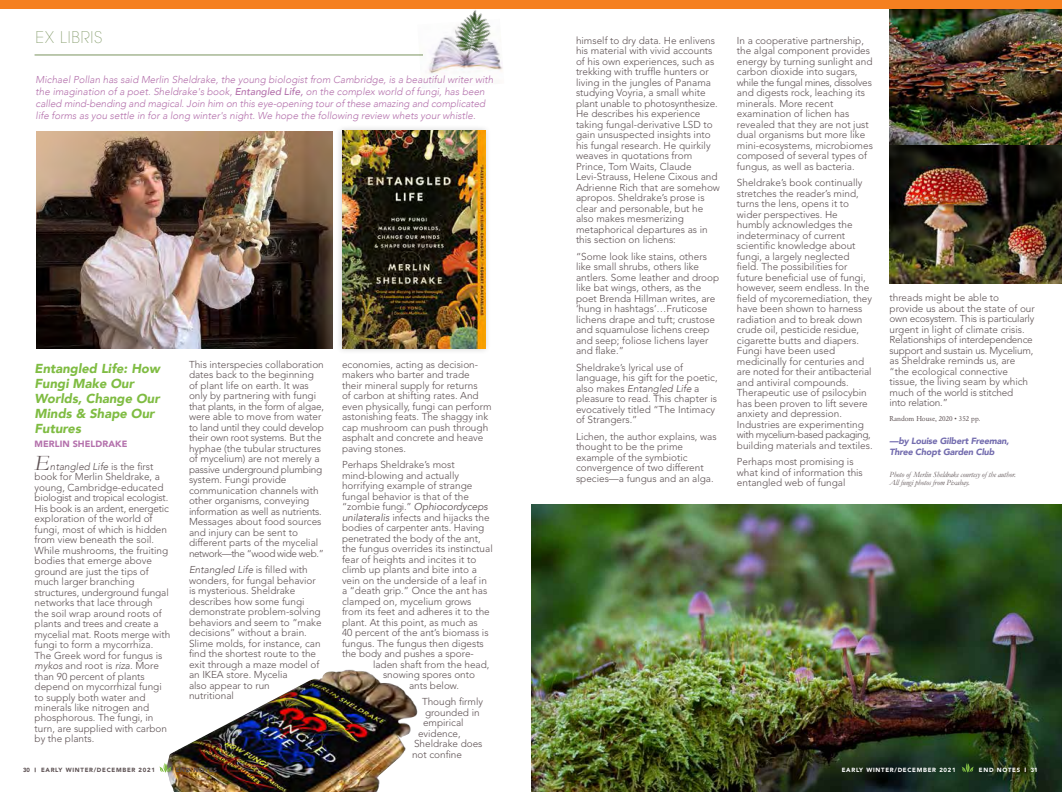
<style>
.page{position:relative;width:1062px;height:792px;background:#fff}
.page>*{position:absolute;margin:0;border:0;box-sizing:border-box;transform-origin:0 0}
.t1{font:200 16px "Avant Garde";letter-spacing:.05em;color:#7a935e}
.t2{font:italic 900 13px/15px "Avenir";color:#7fbc42}
.t3{font:300 10px/10.5px "Avenir";color:#5d5153}
.t4{font:italic 300 10px/12px "Avenir";color:#b471ac}
.t5{font:italic 900 9px/11px "Avenir";letter-spacing:-.02em;color:#736cae}
.t6{font:900 9px "Avenir";letter-spacing:.01em;color:#b471ac}
.t7{font:italic 8px/8px "Garamond";letter-spacing:-.01em;color:#5d5153}
.t8{font:7px "Garamond BE";color:#5d5153}
.t9{font:900 6px "Avenir";letter-spacing:.12em;color:#5d5153}
.t10{font:900 6px "Avenir";letter-spacing:.12em;color:#fff}
.s1{font-weight:500}
.s2{font-family:"Garamond";font-weight:400;font-style:italic;font-size:22px}
.s3{font-style:italic}
.s4{font-weight:400;font-style:italic}
</style>
<div class="page">
<hr style="left:35px;top:55px;width:388px;height:1px;background:#7a935e">
<img style="left:417px;top:37px;width:86px;height:38px">
<img style="left:444px;top:10px;width:59px;height:56px">
<div style="left:0;top:0;width:531px;height:9px;background:#f58020"></div>
<div style="left:336px;top:124px;width:156px;height:230px;background:#000;opacity:.19"></div>
<img style="left:342px;top:131px;width:143px;height:217px">
<img style="left:890px;top:145px;width:172px;height:139px">
<img style="left:531px;top:504px;width:531px;height:288px">
<img style="left:890px;top:9px;width:172px;height:136px">
<img style="left:36px;top:132px;width:297px;height:216px">
<img style="left:167px;top:670px;width:251px;height:122px">
<div style="left:531px;top:0;width:531px;height:9px;background:#f58020"></div>
<svg style="left:961px;top:762px;width:13px;height:11px"></svg>
<svg style="left:159px;top:762px;width:13px;height:11px"></svg>
<h1 class="t1" style="left:36px;top:27px;width:68px">EX LIBRIS</h1>
<p class="t4" style="left:36px;top:74px;width:459px">Michael Pollan has said Merlin Sheldrake, the young biologist from Cambridge, is a beautiful writer with the imagination of a poet. Sheldrake's book, <span class="s1">Entangled Life,</span> on the complex world of fungi, has been called mind-bending and magical. Join him on this eye-opening tour of these amazing and complicated life forms as you settle in for a long winter's night. We hope the following review whets your whistle.</p>
<h2 class="t2" style="left:35px;top:361px;width:127px">Entangled Life: How<br>Fungi Make Our<br>Worlds, Change Our<br>Minds &amp; Shape Our<br>Futures</h2>
<p class="t6" style="left:35px;top:438px;width:94px">MERLIN SHELDRAKE</p>
<p class="t3" style="left:35px;top:461px;width:137px"><span class="s2">E</span><span class="s3">ntangled Life</span> is the first book for Merlin Sheldrake, a young, Cambridge-educated biologist and tropical ecologist.<br>His book is an ardent, energetic exploration of the world of fungi, most of which is hidden from view beneath the soil.<br>While mushrooms, the fruiting bodies that emerge above ground are just the tips of much larger branching structures, underground fungal networks that lace through<br>the soil wrap around roots of plants and trees and create a mycelial mat. Roots merge with fungi to form a mycorrhiza.<br>The Greek word for fungus is <span class="s3">mykos</span> and root is <span class="s3">riza.</span> More than 90 percent of plants depend on mycorrhizal fungi to supply both water and minerals like nitrogen and phosphorous. The fungi, in turn, are supplied with carbon by the plants.</p>
<p class="t3" style="left:189px;top:359px;width:136px">This interspecies collaboration dates back to the beginning of plant life on earth. It was only by partnering with fungi that plants, in the form of algae, were able to move from water to land until they could develop their own root systems. But the hyphae (the tubular structures of mycelium) are not merely a passive underground plumbing system. Fungi provide communication channels with other organisms, conveying information as well as nutrients.<br>Messages about food sources and injury can be sent to different parts of the mycelial network—the “wood wide web.”</p>
<p class="t3" style="left:189px;top:564px;width:134px"><span class="s3">Entangled Life</span> is filled with wonders, for fungal behavior is mysterious. Sheldrake describes how some fungi demonstrate problem-solving behaviors and seem to “make decisions” without a brain.<br>Slime molds, for instance, can find the shortest route to the exit through a maze model of an IKEA store. Mycelia<br>also appear to run<br>nutritional</p>
<p class="t3" style="left:342px;top:359px;width:151px">economies, acting as decision&shy;makers who barter and trade their mineral supply for returns<br>of carbon at shifting rates. And even physically, fungi can perform astonishing feats. The shaggy ink cap mushroom can push through asphalt and concrete and heave paving stones.</p>
<p class="t3" style="left:342px;top:459px;width:152px">Perhaps Sheldrake’s most mind-blowing and actually horrifying example of strange fungal behavior is that of the “zombie fungi.” <span class="s4">Ophiocordyceps unilateralis</span> infects and hijacks the bodies of carpenter ants. Having penetrated the body of the ant, the fungus overrides its instinctual fear of heights and incites it to climb up plants and bite into a vein on the underside of a leaf in a “death grip.” Once the ant has clamped on, mycelium grows from its feet and adheres it to the plant. At this point, as much as<br>40 percent of the ant’s biomass is fungus. The fungus then digests the body and pushes a spore-</p>
<p class="t3" style="left:373px;top:659px;width:118px;text-align:center">laden shaft from the head, snowing spores onto<br>ants below.</p>
<p class="t3" style="left:422px;top:696px;width:63px">Though firmly</p>
<p class="t3" style="left:425px;top:707px;width:56px">grounded in</p>
<p class="t3" style="left:423px;top:717px;width:42px">empirical</p>
<p class="t3" style="left:418px;top:728px;width:44px">evidence,</p>
<p class="t3" style="left:414px;top:738px;width:70px">Sheldrake does</p>
<p class="t3" style="left:412px;top:749px;width:52px">not confine</p>
<p class="t3" style="left:576px;top:35px;width:146px">himself to dry data. He enlivens his material with vivid accounts of his own experiences, such as trekking with truffle hunters or living in the jungles of Panama studying Voyria, a small white plant unable to photosynthesize.<br>He describes his experience taking fungal-derivative LSD to gain unsuspected insights into his fungal research. He quirkily weaves in quotations from<br>Prince, Tom Waits, Claude<br>Levi-Strauss, Helene Cixous and<br>Adrienne Rich that are somehow apropos. Sheldrake’s prose is clear and personable, but he also makes mesmerizing metaphorical departures as in this section on lichens:</p>
<p class="t3" style="left:576px;top:251px;width:145px">“Some look like stains, others like small shrubs, others like antlers. Some leather and droop like bat wings, others, as the poet Brenda Hillman writes, are ‘hung in hashtags’…Fruticose lichens drape and tuft; crustose and squamulose lichens creep and seep; foliose lichens layer and flake.”</p>
<p class="t3" style="left:576px;top:362px;width:143px">Sheldrake’s lyrical use of language, his gift for the poetic, also makes <span class="s3">Entangled Life</span> a pleasure to read. This chapter is evocatively titled “The Intimacy of Strangers.”</p>
<p class="t3" style="left:576px;top:431px;width:142px">Lichen, the author explains, was thought to be the prime example of the symbiotic convergence of two different species—a fungus and an alga.</p>
<p class="t3" style="left:737px;top:35px;width:138px">In a cooperative partnership, the algal component provides energy by turning sunlight and carbon dioxide into sugars, while the fungal mines, dissolves and digests rock, leaching its minerals. More recent examination of lichen has revealed that they are not just dual organisms but more like mini-ecosystems, microbiomes composed of several types of fungus, as well as bacteria.</p>
<p class="t3" style="left:737px;top:177px;width:137px">Sheldrake’s book continually stretches the reader’s mind, turns the lens, opens it to wider perspectives. He humbly acknowledges the indeterminacy of current scientific knowledge about fungi, a largely neglected field. The possibilities for future beneficial use of fungi, however, seem endless. In the field of mycoremediation, they have been shown to harness radiation and to break down crude oil, pesticide residue, cigarette butts and diapers.<br>Fungi have been used medicinally for centuries and are noted for their antibacterial and antiviral compounds.<br>Therapeutic use of psilocybin has been proven to lift severe anxiety and depression.<br>Industries are experimenting with mycelium-based packaging, building materials and textiles.</p>
<p class="t3" style="left:737px;top:456px;width:127px">Perhaps most promising is what kind of information this entangled web of fungal</p>
<p class="t3" style="left:890px;top:293px;width:147px">threads might be able to provide us about the state of our own ecosystem. This is particularly urgent in light of climate crisis.<br>Relationships of interdependence support and sustain us. Mycelium, as Sheldrake reminds us, are “the ecological connective tissue, the living seam by which much of the world is stitched<br>into relation.”</p>
<p class="t8" style="left:890px;top:415px;width:93px">Random House, 2020 • 352 pp.</p>
<p class="t5" style="left:890px;top:435px;width:121px">—by Louise Gilbert Freeman,<br>Three Chopt Garden Club</p>
<p class="t7" style="left:890px;top:471px;width:128px">Photo of Merlin Sheldrake courtesy of the author.<br>All fungi photos from Pixabay.</p>
<p class="t9" style="left:23px;top:766px;width:8px">30</p>
<p class="t9" style="left:41px;top:766px;width:115px">EARLY WINTER/DECEMBER 2021</p>
<p class="t9" style="left:176px;top:766px;width:43px">END NOTES</p>
<p class="t10" style="left:842px;top:766px;width:115px">EARLY WINTER/DECEMBER 2021</p>
<p class="t10" style="left:979px;top:766px;width:43px">END NOTES</p>
<p class="t10" style="left:1031px;top:766px;width:8px">31</p>
</div>
